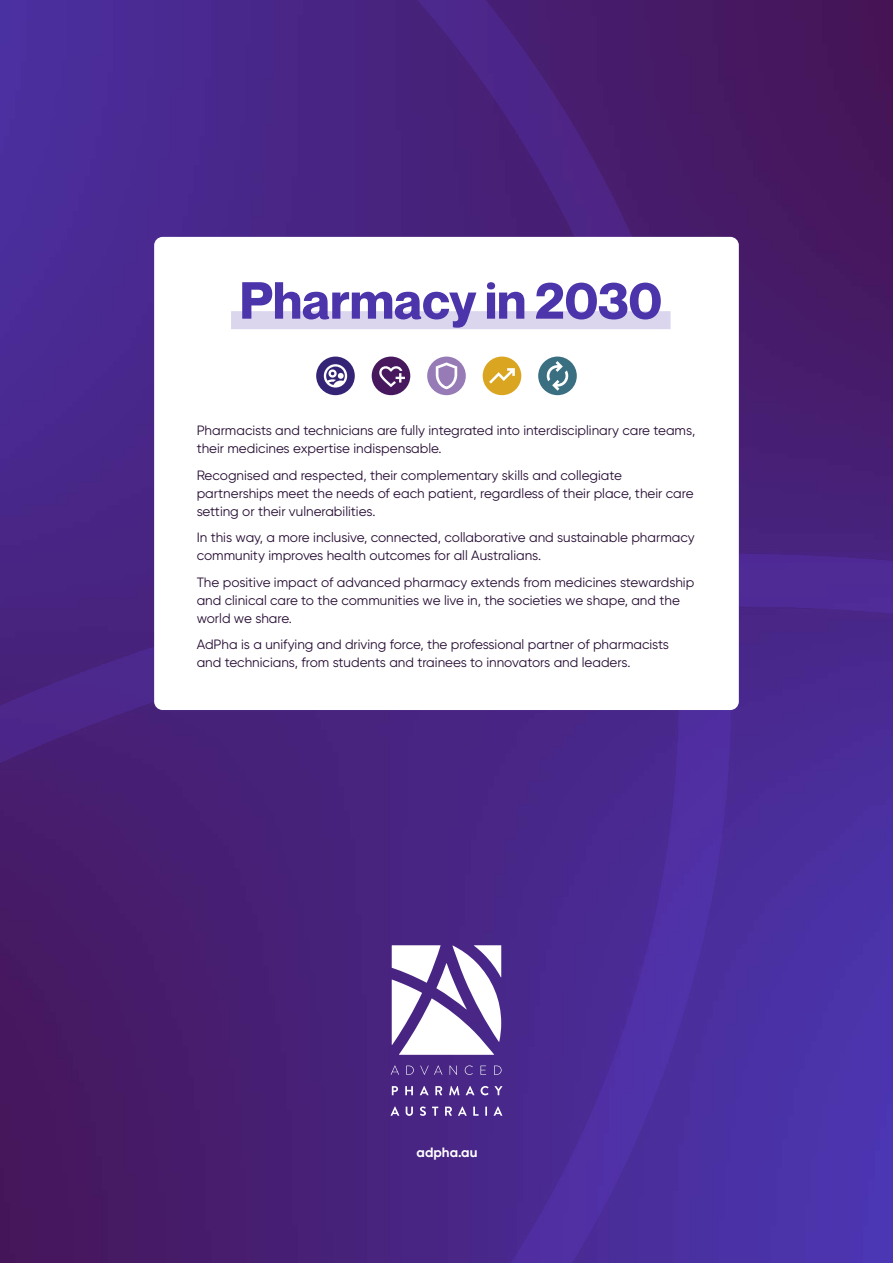
<style>
.page{position:relative;width:893px;height:1263px;background:#fff}
.page>*{position:absolute;margin:0;border:0;box-sizing:border-box;transform-origin:0 0}
.t1{font:700 51px "Neue Montreal";color:#4c34aa}
.t2{font:13.5px/18px "Gilroy";color:#260d33}
.t3{font:700 13.5px "Gilroy";color:#fff}
</style>
<div class="page">
<img style="left:0;top:0;width:893px;height:1263px">
<div style="left:154px;top:237px;width:585px;height:473px;background:#fff;border-radius:9px"></div>
<div style="left:231px;top:311px;width:440px;height:18px;background:#dbd6ee"></div>
<div style="left:427px;top:357px;width:39px;height:38px;background:#967bb6;border-radius:50%"></div>
<svg style="left:436px;top:362px;width:21px;height:27px"></svg>
<div style="left:483px;top:357px;width:38px;height:38px;background:#daa520;border-radius:50%"></div>
<svg style="left:489px;top:368px;width:26px;height:16px"></svg>
<div style="left:316px;top:357px;width:39px;height:38px;background:#352476;border-radius:50%"></div>
<svg style="left:324px;top:364px;width:23px;height:23px"></svg>
<div style="left:372px;top:357px;width:38px;height:38px;background:#47185e;border-radius:50%"></div>
<svg style="left:379px;top:366px;width:26px;height:21px"></svg>
<div style="left:538px;top:357px;width:39px;height:38px;background:#3a6f81;border-radius:50%"></div>
<svg style="left:547px;top:361px;width:21px;height:30px"></svg>
<svg style="left:391px;top:1065px;width:8px;height:10px"></svg>
<svg style="left:406px;top:1065px;width:8px;height:10px"></svg>
<svg style="left:420px;top:1065px;width:22px;height:10px"></svg>
<svg style="left:450px;top:1065px;width:7px;height:10px"></svg>
<svg style="left:465px;top:1065px;width:8px;height:10px"></svg>
<svg style="left:480px;top:1065px;width:6px;height:10px"></svg>
<svg style="left:494px;top:1065px;width:8px;height:10px"></svg>
<svg style="left:392px;top:1086px;width:6px;height:9px"></svg>
<svg style="left:405px;top:1086px;width:8px;height:9px"></svg>
<svg style="left:420px;top:1086px;width:9px;height:9px"></svg>
<svg style="left:435px;top:1086px;width:7px;height:9px"></svg>
<svg style="left:449px;top:1086px;width:10px;height:9px"></svg>
<svg style="left:466px;top:1086px;width:8px;height:9px"></svg>
<svg style="left:481px;top:1086px;width:8px;height:9px"></svg>
<svg style="left:495px;top:1086px;width:7px;height:9px"></svg>
<svg style="left:391px;top:1106px;width:8px;height:10px"></svg>
<svg style="left:406px;top:1106px;width:7px;height:10px"></svg>
<svg style="left:420px;top:1106px;width:6px;height:10px"></svg>
<svg style="left:432px;top:1106px;width:6px;height:10px"></svg>
<svg style="left:445px;top:1106px;width:7px;height:10px"></svg>
<svg style="left:458px;top:1106px;width:9px;height:10px"></svg>
<svg style="left:473px;top:1106px;width:6px;height:10px"></svg>
<svg style="left:485px;top:1106px;width:2px;height:10px"></svg>
<svg style="left:494px;top:1106px;width:8px;height:10px"></svg>
<svg style="left:392px;top:945px;width:109px;height:110px"></svg>
<h1 class="t1" style="left:240px;top:269px;width:424px">Pharmacy in 2030</h1>
<p class="t2" style="left:197px;top:422px;width:500px">Pharmacists and technicians are fully integrated into interdisciplinary care teams, their medicines expertise indispensable.</p>
<p class="t2" style="left:197px;top:466px;width:498px">Recognised and respected, their complementary skills and collegiate partnerships meet the needs of each patient, regardless of their place, their care setting or their vulnerabilities.</p>
<p class="t2" style="left:197px;top:529px;width:500px">In this way, a more inclusive, connected, collaborative and sustainable pharmacy community improves health outcomes for all Australians.</p>
<p class="t2" style="left:197px;top:573px;width:499px">The positive impact of advanced pharmacy extends from medicines stewardship and clinical care to the communities we live in, the societies we shape, and the world we share.</p>
<p class="t2" style="left:197px;top:636px;width:474px">AdPha is a unifying and driving force, the professional partner of pharmacists and technicians, from students and trainees to innovators and leaders.</p>
<p class="t3" style="left:417px;top:1143px;width:62px">adpha.au</p>
</div>
